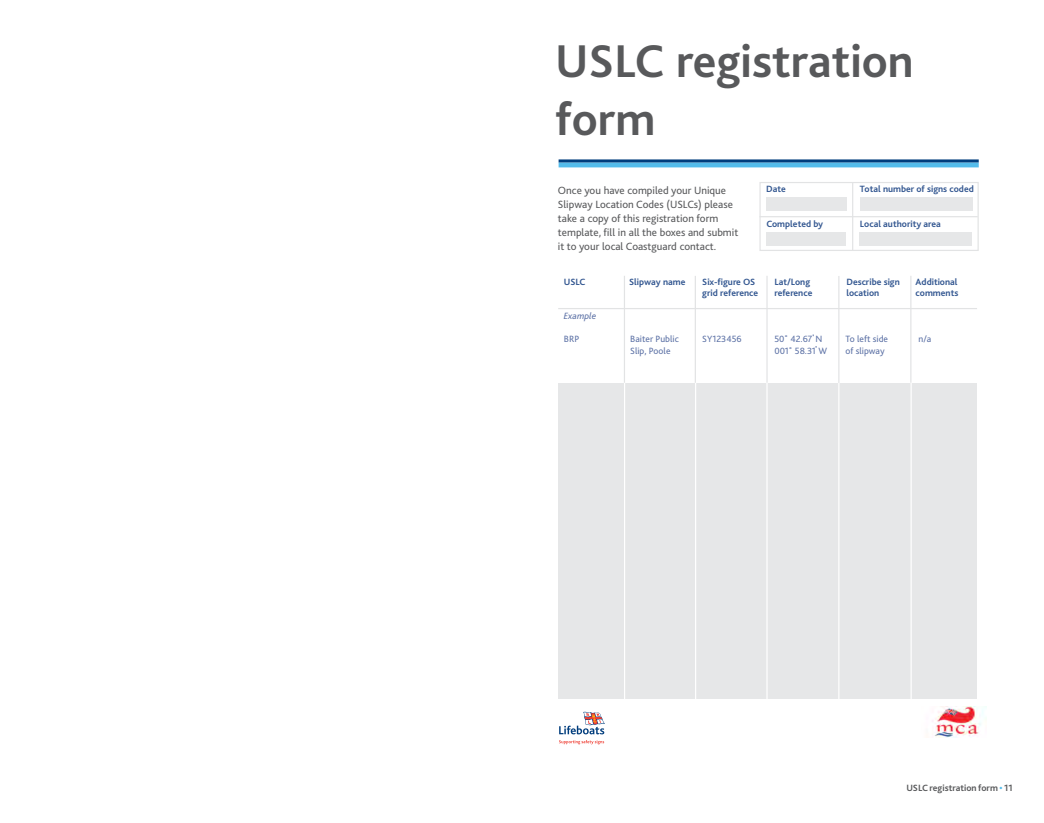
<style>
.page{position:relative;width:1044px;height:823px;background:#fff}
.page>*{position:absolute;margin:0;border:0;box-sizing:border-box;transform-origin:0 0}
.t1{font:700 48px/57.5px "Bliss 2";color:#58595b}
.t2{font:11px/14px "Bliss 2";color:#58595b}
.t3{font:700 9.5px "Bliss 2";color:#325690}
.t4{font:9.5px "Bliss 2";color:#5d72a6}
.t5{font:700 9.5px "Bliss 2";color:#58595b}
.t6{font:italic 9.5px "Bliss 2";color:#5d72a6}
.s1{color:#54bceb}
</style>
<div class="page">
<div style="left:558px;top:162px;width:420px;height:5px;background:#54bceb"></div>
<hr style="left:558px;top:159px;width:420px;height:3px;background:#003d7d">
<div style="left:558px;top:383px;width:418px;height:315px;background:#e6e7e8"></div>
<hr style="left:623px;top:274px;width:2px;height:472px;background:#fff">
<hr style="left:694px;top:274px;width:2px;height:472px;background:#fff">
<hr style="left:838px;top:274px;width:1px;height:472px;background:#fff">
<hr style="left:766px;top:274px;width:1px;height:472px;background:#fff">
<hr style="left:910px;top:274px;width:1px;height:472px;background:#fff">
<div style="left:759px;top:182px;width:219px;height:69px;border:1px solid #e2e3e4"></div>
<hr style="left:851px;top:182px;width:2px;height:69px;background:#e2e3e4">
<hr style="left:759px;top:216px;width:218px;height:1px;background:#e2e3e4">
<div style="left:766px;top:197px;width:80px;height:14px;background:#e6e7e8"></div>
<div style="left:859px;top:197px;width:112px;height:14px;background:#e6e7e8"></div>
<div style="left:766px;top:232px;width:79px;height:14px;background:#e6e7e8"></div>
<div style="left:859px;top:232px;width:112px;height:14px;background:#e6e7e8"></div>
<hr style="left:623px;top:275px;width:2px;height:107px;background:#e2e3e4">
<hr style="left:694px;top:276px;width:1px;height:106px;background:#e2e3e4">
<hr style="left:558px;top:308px;width:418px;height:1px;background:#e2e3e4">
<hr style="left:766px;top:275px;width:1px;height:107px;background:#e2e3e4">
<hr style="left:910px;top:275px;width:1px;height:107px;background:#e2e3e4">
<hr style="left:838px;top:276px;width:1px;height:106px;background:#e2e3e4">
<img style="left:932px;top:706px;width:54px;height:31px">
<svg style="left:559px;top:711px;width:45px;height:32px"></svg>
<h1 class="t1" style="left:555px;top:31px;width:360px">USLC registration form</h1>
<p class="t2" style="left:557px;top:183px;width:182px">Once you have compiled your Unique Slipway Location Codes (USLCs) please take a copy of this registration form template, fill in all the boxes and submit it to your local Coastguard contact.</p>
<p class="t3" style="left:766px;top:183px;width:21px">Date</p>
<p class="t3" style="left:859px;top:183px;width:115px">Total number of signs coded</p>
<p class="t3" style="left:766px;top:218px;width:58px">Completed by</p>
<p class="t3" style="left:859px;top:218px;width:82px">Local authority area</p>
<p class="t3" style="left:563px;top:275px;width:23px">USLC</p>
<p class="t3" style="left:629px;top:275px;width:128px">Slipway name - Six-figure OS</p>
<p class="t3" style="left:774px;top:275px;width:37px">Lat/Long</p>
<p class="t3" style="left:846px;top:275px;width:55px">Describe sign</p>
<p class="t3" style="left:915px;top:275px;width:43px">Additional</p>
<p class="t3" style="left:702px;top:287px;width:57px">grid reference</p>
<p class="t3" style="left:774px;top:287px;width:39px">reference</p>
<p class="t3" style="left:846px;top:287px;width:34px">location</p>
<p class="t3" style="left:915px;top:287px;width:44px">comments</p>
<p class="t6" style="left:563px;top:310px;width:34px">Example</p>
<p class="t4" style="left:563px;top:333px;width:17px">BRP</p>
<p class="t4" style="left:630px;top:333px;width:50px">Baiter Public</p>
<p class="t4" style="left:702px;top:333px;width:41px">SY123456</p>
<p class="t4" style="left:774px;top:333px;width:49px">50˚ 42.67 N</p>
<p class="t4" style="left:845px;top:333px;width:44px">To left side</p>
<p class="t4" style="left:918px;top:333px;width:14px">n/a</p>
<p class="t4" style="left:630px;top:344px;width:42px">Slip, Poole</p>
<p class="t4" style="left:774px;top:344px;width:54px">001˚ 58.31 W</p>
<p class="t4" style="left:845px;top:344px;width:41px">of slipway</p>
<p class="t5" style="left:906px;top:781px;width:108px">USLC registration form <span class="s1">•</span> 11</p>
</div>
